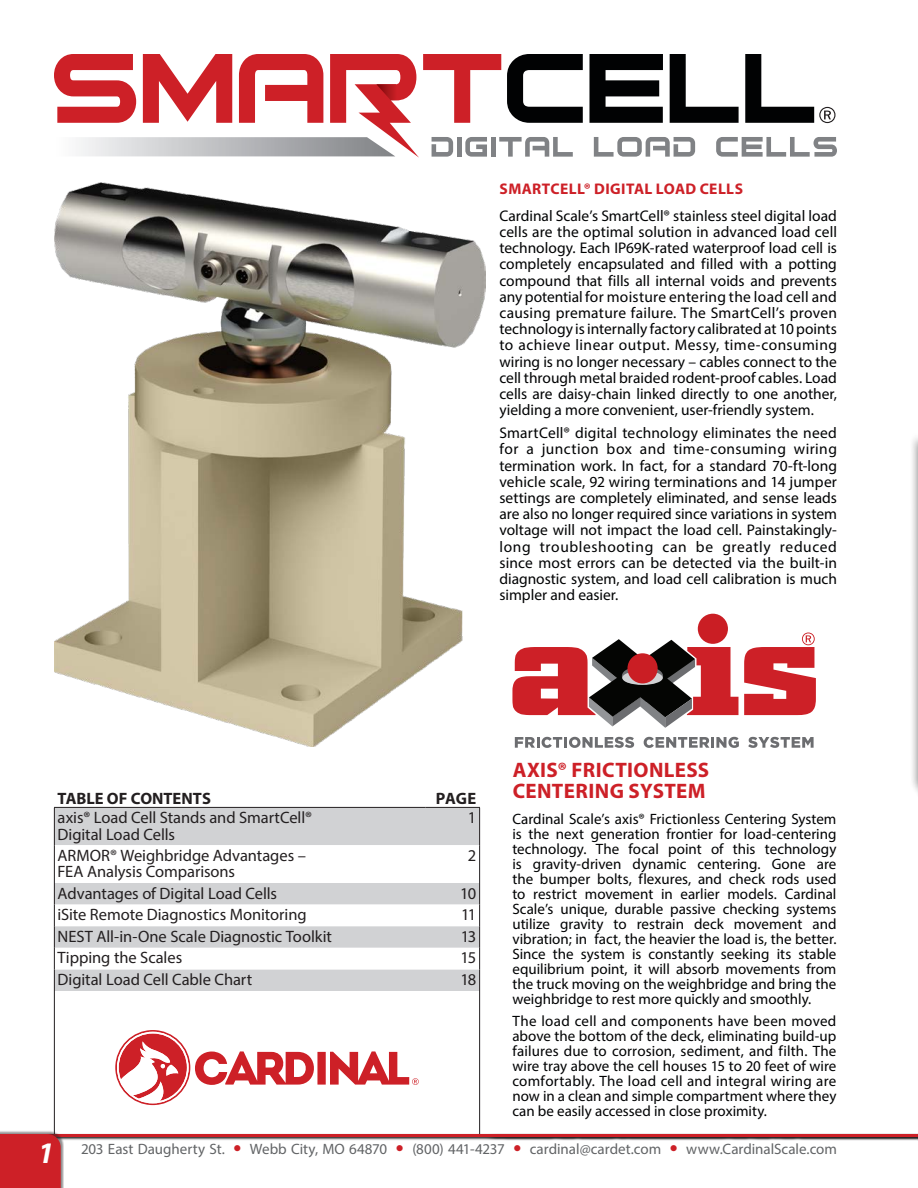
<style>
.page{position:relative;width:918px;height:1188px;background:#fff}
.page>*{position:absolute;margin:0;border:0;box-sizing:border-box;transform-origin:0 0}
.Page_Number_Style{font:italic 700 30px "Myriad Pro";color:#fff}
.Back_Page_Paragraph_Header{font:700 21px/21px "Myriad Pro";letter-spacing:.015em;color:#cd2027}
.Table_Body_Style{font:16.5px/16.5px "Myriad Pro";letter-spacing:-.005em;color:#231f20}
.Table_Header-Left{font:700 16.5px "Myriad Pro";color:#231f20}
.Table_Option_Price{font:16.5px "Myriad Pro";letter-spacing:-.07em;color:#231f20}
.Table_Header_-_Right{font:700 16.5px "Myriad Pro";color:#231f20}
.Back_Page_Paragraph{font:15.45px/16.2px "Myriad Pro";color:#010203;text-align:justify}
.Back_Page_Paragraph_Header-2{font:700 15.45px "Myriad Pro";letter-spacing:.02em;color:#cd2027}
.Back_Page_Paragraph-2{font:15px/15px "Myriad Pro";color:#010203;text-align:justify}
.t1{font:15px "Myriad Pro";color:#626466}
.s1{color:#cd2027}
</style>
<div class="page">
<div style="left:55px;top:808px;width:424px;height:37px;background:#d1d2d4"></div>
<svg style="left:55px;top:883px;width:424px;height:223px"></svg>
<hr style="left:54px;top:807px;width:372px;height:1px;background:#231f20">
<hr style="left:54px;top:808px;width:1px;height:37px;background:#231f20">
<hr style="left:426px;top:807px;width:54px;height:1px;background:#231f20">
<hr style="left:479px;top:808px;width:1px;height:37px;background:#231f20">
<hr style="left:54px;top:845px;width:1px;height:38px;background:#231f20">
<hr style="left:479px;top:845px;width:1px;height:38px;background:#231f20">
<svg style="left:54px;top:883px;width:1px;height:108px"></svg>
<svg style="left:479px;top:883px;width:1px;height:108px"></svg>
<hr style="left:54px;top:991px;width:1px;height:145px;background:#231f20">
<hr style="left:479px;top:991px;width:1px;height:145px;background:#231f20">
<div style="left:698px;top:614px;width:30px;height:30px;background:#ca1e24;border-radius:50%"></div>
<svg style="left:515px;top:737px;width:119px;height:11px"></svg>
<svg style="left:644px;top:737px;width:95px;height:11px"></svg>
<svg style="left:748px;top:737px;width:66px;height:11px"></svg>
<svg style="left:512px;top:633px;width:304px;height:95px"></svg>
<div style="left:487px;top:170px;width:363px;height:447px;background:#fff"></div>
<svg style="left:54px;top:54px;width:783px;height:104px"></svg>
<img style="left:54px;top:182px;width:432px;height:564px">
<div style="left:910px;top:330px;width:8px;height:805px;background:#231f20;opacity:.5"></div>
<svg style="left:115px;top:1030px;width:304px;height:75px"></svg>
<svg style="left:64px;top:1133px;width:853px;height:7px;background:#989697"></svg>
<hr style="left:47px;top:1134px;width:871px;height:3px;background:#cd2027">
<div style="left:0;top:1130px;width:64px;height:58px;background:#231f20;opacity:.5"></div>
<div style="left:0;top:1134px;width:61px;height:54px;background:#cd2027"></div>
<p class="Back_Page_Paragraph_Header-2" style="left:500px;top:179px;width:245px">SMARTCELL® DIGITAL LOAD CELLS</p>
<p class="Back_Page_Paragraph" style="left:500px;top:207px;width:339px">Cardinal Scale’s SmartCell® stainless steel digital load cells are the optimal solution in advanced load cell technology. Each IP69K-rated waterproof load cell is completely encapsulated and filled with a potting compound that fills all internal voids and prevents any potential for moisture entering the load cell and causing premature failure. The SmartCell’s proven technology is internally factory calibrated at 10 points to achieve linear output. Messy, time-consuming wiring is no longer necessary – cables connect to the cell through metal braided rodent-proof cables. Load cells are daisy-chain linked directly to one another, yielding a more convenient, user-friendly system.</p>
<p class="Back_Page_Paragraph" style="left:500px;top:425px;width:339px">SmartCell® digital technology eliminates the need for a junction box and time-consuming wiring termination work. In fact, for a standard 70-ft-long vehicle scale, 92 wiring terminations and 14 jumper settings are completely eliminated, and sense leads are also no longer required since variations in system voltage will not impact the load cell. Painstakingly&shy;long troubleshooting can be greatly reduced since most errors can be detected via the built-in diagnostic system, and load cell calibration is much simpler and easier.</p>
<p class="Table_Header-Left" style="left:58px;top:788px;width:155px">TABLE OF CONTENTS</p>
<p class="Table_Header_-_Right" style="left:436px;top:788px;width:42px">PAGE</p>
<p class="Table_Body_Style" style="left:58px;top:809px;width:256px">axis® Load Cell Stands and SmartCell®<br>Digital Load Cells</p>
<p class="Table_Option_Price" style="left:468px;top:807px;width:10px">1</p>
<p class="Table_Body_Style" style="left:58px;top:847px;width:250px">ARMOR® Weighbridge Advantages –<br>FEA Analysis Comparisons</p>
<p class="Table_Option_Price" style="left:468px;top:845px;width:10px">2</p>
<p class="Table_Body_Style" style="left:58px;top:885px;width:221px">Advantages of Digital Load Cells</p>
<p class="Table_Option_Price" style="left:460px;top:883px;width:18px">10</p>
<p class="Table_Body_Style" style="left:58px;top:906px;width:251px">iSite Remote Diagnostics Monitoring</p>
<p class="Table_Option_Price" style="left:461px;top:905px;width:17px">11</p>
<p class="Table_Body_Style" style="left:58px;top:928px;width:276px">NEST All-in-One Scale Diagnostic Toolkit</p>
<p class="Table_Option_Price" style="left:461px;top:926px;width:17px">13</p>
<p class="Table_Body_Style" style="left:58px;top:949px;width:126px">Tipping the Scales</p>
<p class="Table_Option_Price" style="left:461px;top:948px;width:17px">15</p>
<p class="Table_Body_Style" style="left:58px;top:971px;width:196px">Digital Load Cell Cable Chart</p>
<p class="Table_Option_Price" style="left:460px;top:969px;width:17px">18</p>
<p class="Back_Page_Paragraph_Header" style="left:513px;top:759px;width:198px">AXIS® FRICTIONLESS<br>CENTERING SYSTEM</p>
<p class="Back_Page_Paragraph-2" style="left:512px;top:811px;width:326px">Cardinal Scale’s axis® Frictionless Centering System is the next generation frontier for load-centering technology. The focal point of this technology is gravity-driven dynamic centering. Gone are the bumper bolts, flexures, and check rods used to restrict movement in earlier models. Cardinal Scale’s unique, durable passive checking systems utilize gravity to restrain deck movement and vibration; in fact, the heavier the load is, the better.<br>Since the system is constantly seeking its stable equilibrium point, it will absorb movements from the truck moving on the weighbridge and bring the weighbridge to rest more quickly and smoothly.</p>
<p class="Back_Page_Paragraph-2" style="left:512px;top:1013px;width:326px">The load cell and components have been moved above the bottom of the deck, eliminating build-up failures due to corrosion, sediment, and filth. The wire tray above the cell houses 15 to 20 feet of wire comfortably. The load cell and integral wiring are now in a clean and simple compartment where they can be easily accessed in close proximity.</p>
<p class="Page_Number_Style" style="left:38px;top:1134px;width:18px">1</p>
<p class="t1" style="left:81px;top:1139px;width:758px">203 East Daugherty St. <span class="s1">●</span> Webb City, MO 64870 <span class="s1">●</span> (800) 441-4237 <span class="s1">●</span> cardinal@cardet.com <span class="s1">●</span> www.CardinalScale.com</p>
</div>
